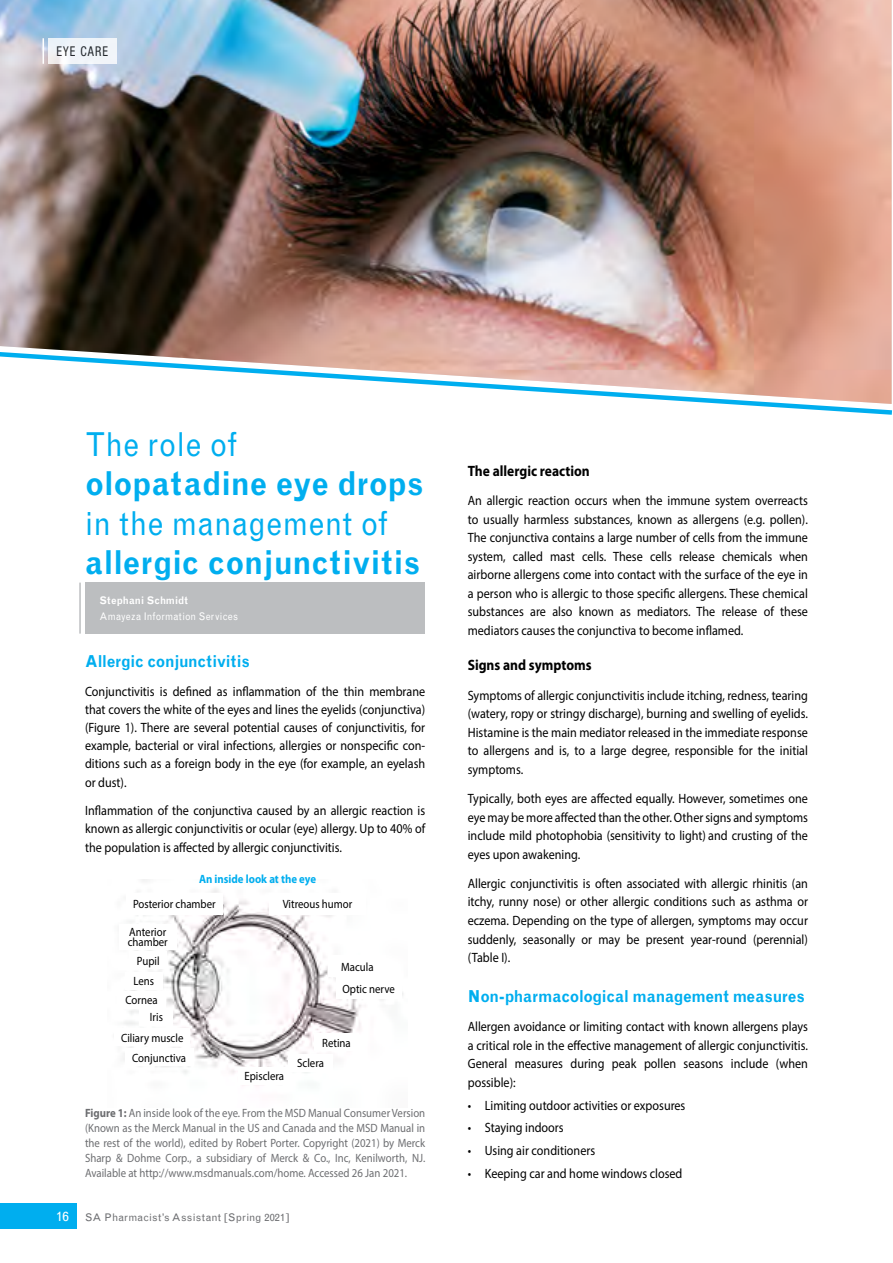
<style>
.page{position:relative;width:893px;height:1263px;background:#fff}
.page>*{position:absolute;margin:0;border:0;box-sizing:border-box;transform-origin:0 0}
.t1{font:700 33px "Grotesque";color:#00aeef;scale:.9 1}
.t2{font:33px "Grotesque";letter-spacing:.01em;color:#00aeef;scale:.9 1}
.t3{font:700 16.5px "Grotesque";letter-spacing:-.015em;color:#00aeef;scale:.9 1}
.t4{font:700 15px "Myriad Pro";color:#000;scale:.9 1}
.t5{font:13.5px/18.6px "Myriad Pro";color:#000;text-align:justify;scale:.9 1}
.t6{font:condensed 13.5px "Helvetica Neue LT Std";letter-spacing:.09em;color:#000;scale:.9 1}
.t7{font:12px/15px "Myriad Pro";color:#6d6e71;text-align:justify;scale:.9 1}
.t8{font:12px/22px "Myriad Pro";color:#000;scale:.9 1}
.t9{font:700 12px "Myriad Pro";color:#00aeef;scale:.9 1}
.t10{font:10.5px "Grotesque";letter-spacing:.02em;color:#6d6e71}
.t11{font:10.5px "Grotesque";letter-spacing:.025em;color:#fff;scale:.9 1}
.t12{font:700 10.5px "Grotesque";color:#fff;scale:.9 1}
.s1{font-weight:700}
.s2{font-size:13.5px;color:#fff}
</style>
<div class="page">
<img style="left:0;top:0;width:892px;height:349px">
<svg style="left:0;top:349px;width:892px;height:66px"></svg>
<svg style="left:43px;top:38px;width:1px;height:26px"></svg>
<div style="left:0;top:1203px;width:77px;height:26px;background:#00aeef"></div>
<div style="left:48px;top:38px;width:68px;height:26px;background:#f0f4f9"></div>
<hr style="left:79px;top:583px;width:2px;height:51px;background:#bcbec0">
<div style="left:85px;top:583px;width:339px;height:51px;background:#bcbec0"></div>
<img style="left:123px;top:879px;width:280px;height:207px">
<div style="left:126px;top:893px;width:97px;height:21px;background:#fff"></div>
<div style="left:269px;top:893px;width:97px;height:21px;background:#fff"></div>
<div style="left:328px;top:956px;width:58px;height:21px;background:#fff"></div>
<div style="left:336px;top:978px;width:66px;height:21px;background:#fff"></div>
<div style="left:314px;top:1033px;width:45px;height:18px;background:#fff"></div>
<div style="left:288px;top:1054px;width:45px;height:18px;background:#fff"></div>
<div style="left:239px;top:1067px;width:51px;height:17px;background:#fff"></div>
<div style="left:125px;top:1048px;width:68px;height:18px;background:#fff"></div>
<div style="left:115px;top:1028px;width:75px;height:18px;background:#fff"></div>
<div style="left:140px;top:1008px;width:33px;height:18px;background:#fff"></div>
<div style="left:118px;top:991px;width:48px;height:18px;background:#fff"></div>
<div style="left:125px;top:972px;width:38px;height:18px;background:#fff"></div>
<div style="left:129px;top:951px;width:38px;height:18px;background:#fff"></div>
<div style="left:119px;top:924px;width:58px;height:25px;background:#fff"></div>
<p class="t6" style="left:56px;top:43px;width:59px">EYE CARE</p>
<h1 class="t2" style="left:85px;top:426px;width:170px">The role of</h1>
<h1 class="t1" style="left:85px;top:464px;width:377px">olopatadine eye drops</h1>
<h1 class="t2" style="left:85px;top:504px;width:338px">in the management of</h1>
<h1 class="t1" style="left:85px;top:542px;width:374px">allergic conjunctivitis</h1>
<p class="t12" style="left:100px;top:594px;width:100px">Stephani Schmidt</p>
<p class="t11" style="left:100px;top:610px;width:156px">Amayeza Information Services</p>
<p class="t3" style="left:85px;top:651px;width:184px">Allergic conjunctivitis</p>
<p class="t5" style="left:85px;top:682px;width:379px;line-height:18.1px">Conjunctivitis is defined as inflammation of the thin membrane that covers the white of the eyes and lines the eyelids (conjunctiva) (Figure 1). There are several potential causes of conjunctivitis, for example, bacterial or viral infections, allergies or nonspecific con&shy;ditions such as a foreign body in the eye (for example, an eyelash or dust).</p>
<p class="t5" style="left:85px;top:801px;width:379px;line-height:18.1px">Inflammation of the conjunctiva caused by an allergic reaction is known as allergic conjunctivitis or ocular (eye) allergy. Up to 40% of the population is affected by allergic conjunctivitis.</p>
<p class="t9" style="left:199px;top:871px;width:132px">An inside look at the eye</p>
<p class="t8" style="left:133px;top:893px;width:93px">Posterior chamber</p>
<p class="t8" style="left:283px;top:893px;width:79px">Vitreous humor</p>
<p class="t8" style="left:128px;top:926px;width:46px;line-height:10.5px">Anterior chamber</p>
<p class="t8" style="left:137px;top:950px;width:27px">Pupil</p>
<p class="t8" style="left:134px;top:970px;width:24px">Lens</p>
<p class="t8" style="left:125px;top:989px;width:37px">Cornea</p>
<p class="t8" style="left:150px;top:1006px;width:16px">Iris</p>
<p class="t8" style="left:121px;top:1027px;width:71px">Ciliary muscle</p>
<p class="t8" style="left:132px;top:1047px;width:62px">Conjunctiva</p>
<p class="t8" style="left:341px;top:956px;width:61px">Macula<br>Optic nerve</p>
<p class="t8" style="left:244px;top:1065px;width:46px">Episclera</p>
<p class="t8" style="left:297px;top:1032px;width:61px;line-height:20.5px;text-indent:25px">Retina<br>Sclera</p>
<p class="t7" style="left:85px;top:1105px;width:379px"><span class="s1">Figure 1:</span> An inside look of the eye. From the MSD Manual Consumer Version (Known as the Merck Manual in the US and Canada and the MSD Manual in the rest of the world), edited by Robert Porter. Copyright (2021) by Merck Sharp &amp; Dohme Corp., a subsidiary of Merck &amp; Co., Inc, Kenilworth, NJ.<br>Available at http://www.msdmanuals.com/home. Accessed 26 Jan 2021.</p>
<p class="t10" style="left:56px;top:1211px;width:235px"><span class="s2">16</span> SA Pharmacist’s Assistant [Spring 2021]</p>
<p class="t4" style="left:468px;top:461px;width:137px">The allergic reaction</p>
<p class="t5" style="left:468px;top:491px;width:379px">An allergic reaction occurs when the immune system overreacts to usually harmless substances, known as allergens (e.g. pollen).<br>The conjunctiva contains a large number of cells from the immune system, called mast cells. These cells release chemicals when airborne allergens come into contact with the surface of the eye in a person who is allergic to those specific allergens. These chemical substances are also known as mediators. The release of these mediators causes the conjunctiva to become inflamed.</p>
<p class="t4" style="left:468px;top:656px;width:139px">Signs and symptoms</p>
<p class="t5" style="left:468px;top:686px;width:379px">Symptoms of allergic conjunctivitis include itching, redness, tearing (watery, ropy or stringy discharge), burning and swelling of eyelids.<br>Histamine is the main mediator released in the immediate response to allergens and is, to a large degree, responsible for the initial symptoms.</p>
<p class="t5" style="left:468px;top:789px;width:379px">Typically, both eyes are affected equally. However, sometimes one eye may be more affected than the other. Other signs and symptoms include mild photophobia (sensitivity to light) and crusting of the eyes upon awakening.</p>
<p class="t5" style="left:468px;top:874px;width:379px">Allergic conjunctivitis is often associated with allergic rhinitis (an itchy, runny nose) or other allergic conditions such as asthma or eczema. Depending on the type of allergen, symptoms may occur suddenly, seasonally or may be present year-round (perennial) (Table I).</p>
<p class="t3" style="left:468px;top:986px;width:376px">Non-pharmacological management measures</p>
<p class="t5" style="left:468px;top:1017px;width:379px">Allergen avoidance or limiting contact with known allergens plays a critical role in the effective management of allergic conjunctivitis.<br>General measures during peak pollen seasons include (when possible):</p>
<p class="t5" style="left:468px;top:1095px;width:243px">• Limiting outdoor activities or exposures</p>
<p class="t5" style="left:468px;top:1118px;width:108px">• Staying indoors</p>
<p class="t5" style="left:468px;top:1141px;width:143px">• Using air conditioners</p>
<p class="t5" style="left:468px;top:1164px;width:240px">• Keeping car and home windows closed</p>
</div>
